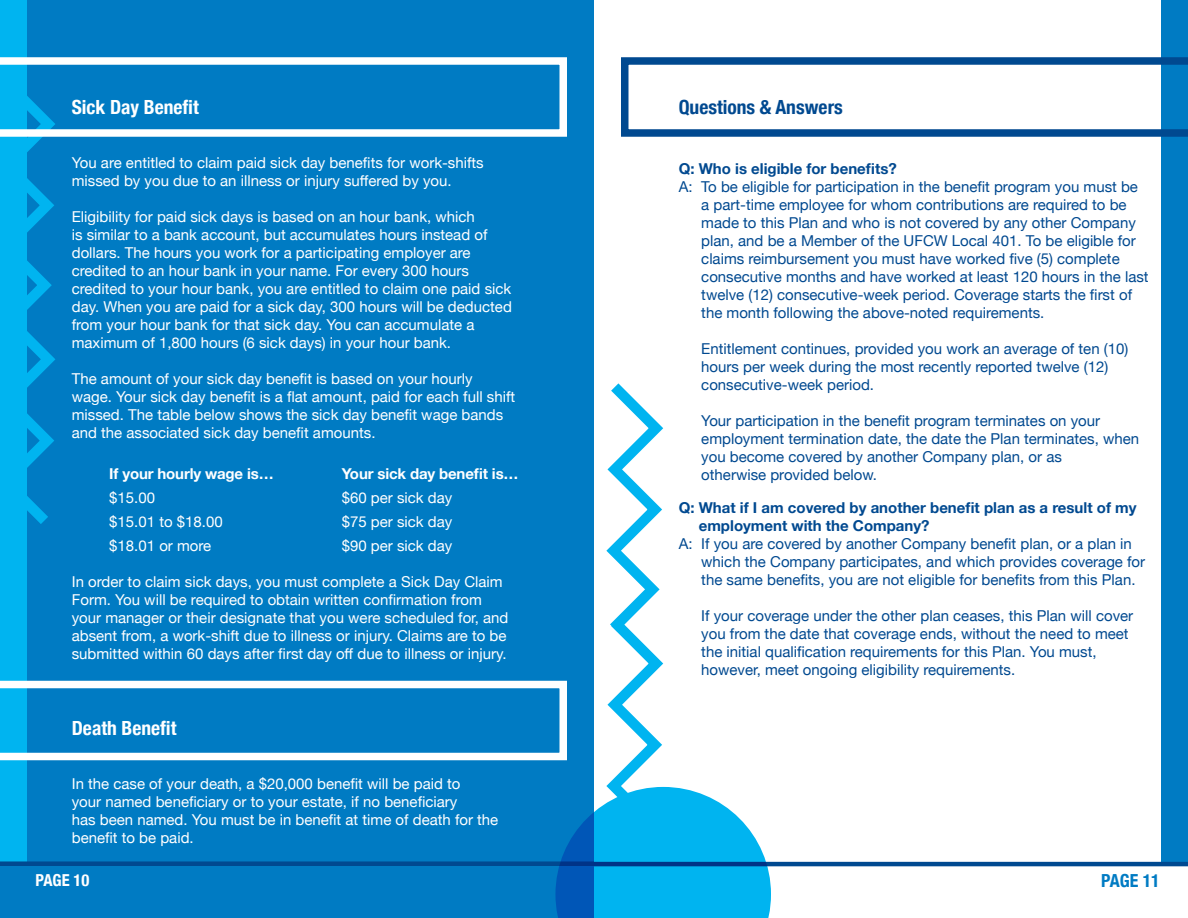
<style>
.page{position:relative;width:1188px;height:918px;background:#fff}
.page>*{position:absolute;margin:0;border:0;box-sizing:border-box;transform-origin:0 0}
.t1{font:700 condensed 19.5px "Helvetica Neue";color:#fff}
.t2{font:700 condensed 19.5px "Helvetica Neue";color:#004990}
.t3{font:700 condensed 18px "Helvetica Neue";color:#007bc3}
.t4{font:700 condensed 16.5px "Helvetica Neue";color:#fff}
.t5{font:15px/18px "Helvetica Neue";color:#fff}
.t6{font:15px/18px "Helvetica Neue";color:#004990}
.t7{font:700 15px/18px "Helvetica Neue";color:#004990}
.t8{font:700 15px "Helvetica Neue";letter-spacing:-.01em;color:#fff}
</style>
<div class="page">
<div style="left:0;top:0;width:594px;height:918px;background:#007bc3"></div>
<div style="left:0;top:0;width:27px;height:863px;background:#00b4f0"></div>
<div style="left:0;top:861px;width:594px;height:5px;background:#004990"></div>
<div style="left:1161px;top:0;width:27px;height:863px;background:#007bc3"></div>
<hr style="left:594px;top:862px;width:594px;height:4px;background:#004990">
<svg style="left:621px;top:57px;width:567px;height:80px"></svg>
<svg style="left:27px;top:137px;width:28px;height:387px"></svg>
<svg style="left:555px;top:383px;width:216px;height:535px"></svg>
<svg style="left:0;top:57px;width:567px;height:80px"></svg>
<svg style="left:0;top:681px;width:567px;height:79px"></svg>
<h1 class="t1" style="left:72px;top:91px;width:129px">Sick Day Benefit</h1>
<p class="t5" style="left:72px;top:155px;width:414px">You are entitled to claim paid sick day benefits for work-shifts missed by you due to an illness or injury suffered by you.</p>
<p class="t5" style="left:72px;top:209px;width:442px">Eligibility for paid sick days is based on an hour bank, which<br>is similar to a bank account, but accumulates hours instead of dollars. The hours you work for a participating employer are credited to an hour bank in your name. For every 300 hours credited to your hour bank, you are entitled to claim one paid sick day. When you are paid for a sick day, 300 hours will be deducted from your hour bank for that sick day. You can accumulate a maximum of 1,800 hours (6 sick days) in your hour bank.</p>
<p class="t5" style="left:72px;top:371px;width:445px">The amount of your sick day benefit is based on your hourly wage. Your sick day benefit is a flat amount, paid for each full shift missed. The table below shows the sick day benefit wage bands and the associated sick day benefit amounts.</p>
<p class="t8" style="left:109px;top:462px;width:166px">If your hourly wage is…</p>
<p class="t8" style="left:342px;top:462px;width:178px">Your sick day benefit is…</p>
<p class="t5" style="left:109px;top:489px;width:47px">$15.00</p>
<p class="t5" style="left:342px;top:489px;width:112px">$60 per sick day</p>
<p class="t5" style="left:109px;top:513px;width:115px">$15.01 to $18.00</p>
<p class="t5" style="left:342px;top:513px;width:112px">$75 per sick day</p>
<p class="t5" style="left:109px;top:537px;width:103px">$18.01 or more</p>
<p class="t5" style="left:342px;top:537px;width:112px">$90 per sick day</p>
<p class="t5" style="left:72px;top:573px;width:438px">In order to claim sick days, you must complete a Sick Day Claim Form. You will be required to obtain written confirmation from your manager or their designate that you were scheduled for, and absent from, a work-shift due to illness or injury. Claims are to be submitted within 60 days after first day off due to illness or injury.</p>
<h1 class="t1" style="left:72px;top:712px;width:106px">Death Benefit</h1>
<p class="t5" style="left:72px;top:776px;width:428px">In the case of your death, a $20,000 benefit will be paid to<br>your named beneficiary or to your estate, if no beneficiary<br>has been named. You must be in benefit at time of death for the benefit to be paid.</p>
<h1 class="t2" style="left:679px;top:91px;width:166px">Questions &amp; Answers</h1>
<p class="t7" style="left:679px;top:160px;width:219px">Q: Who is eligible for benefits?</p>
<p class="t6" style="left:701px;top:178px;width:449px;text-indent:-22px">A: To be eligible for participation in the benefit program you must be a part-time employee for whom contributions are required to be made to this Plan and who is not covered by any other Company plan, and be a Member of the UFCW Local 401. To be eligible for claims reimbursement you must have worked five (5) complete consecutive months and have worked at least 120 hours in the last twelve (12) consecutive-week period. Coverage starts the first of the month following the above-noted requirements.</p>
<p class="t6" style="left:701px;top:340px;width:429px">Entitlement continues, provided you work an average of ten (10) hours per week during the most recently reported twelve (12) consecutive-week period.</p>
<p class="t6" style="left:701px;top:412px;width:439px">Your participation in the benefit program terminates on your employment termination date, the date the Plan terminates, when you become covered by another Company plan, or as<br>otherwise provided below.</p>
<p class="t7" style="left:699px;top:499px;width:439px;text-indent:-20px">Q: What if I am covered by another benefit plan as a result of my employment with the Company?</p>
<p class="t6" style="left:701px;top:535px;width:445px;text-indent:-22px">A: If you are covered by another Company benefit plan, or a plan in which the Company participates, and which provides coverage for the same benefits, you are not eligible for benefits from this Plan.</p>
<p class="t6" style="left:701px;top:607px;width:433px">If your coverage under the other plan ceases, this Plan will cover you from the date that coverage ends, without the need to meet the initial qualification requirements for this Plan. You must, however, meet ongoing eligibility requirements.</p>
<p class="t4" style="left:35px;top:866px;width:56px">PAGE 10</p>
<p class="t3" style="left:1101px;top:866px;width:60px">PAGE 11</p>
</div>
